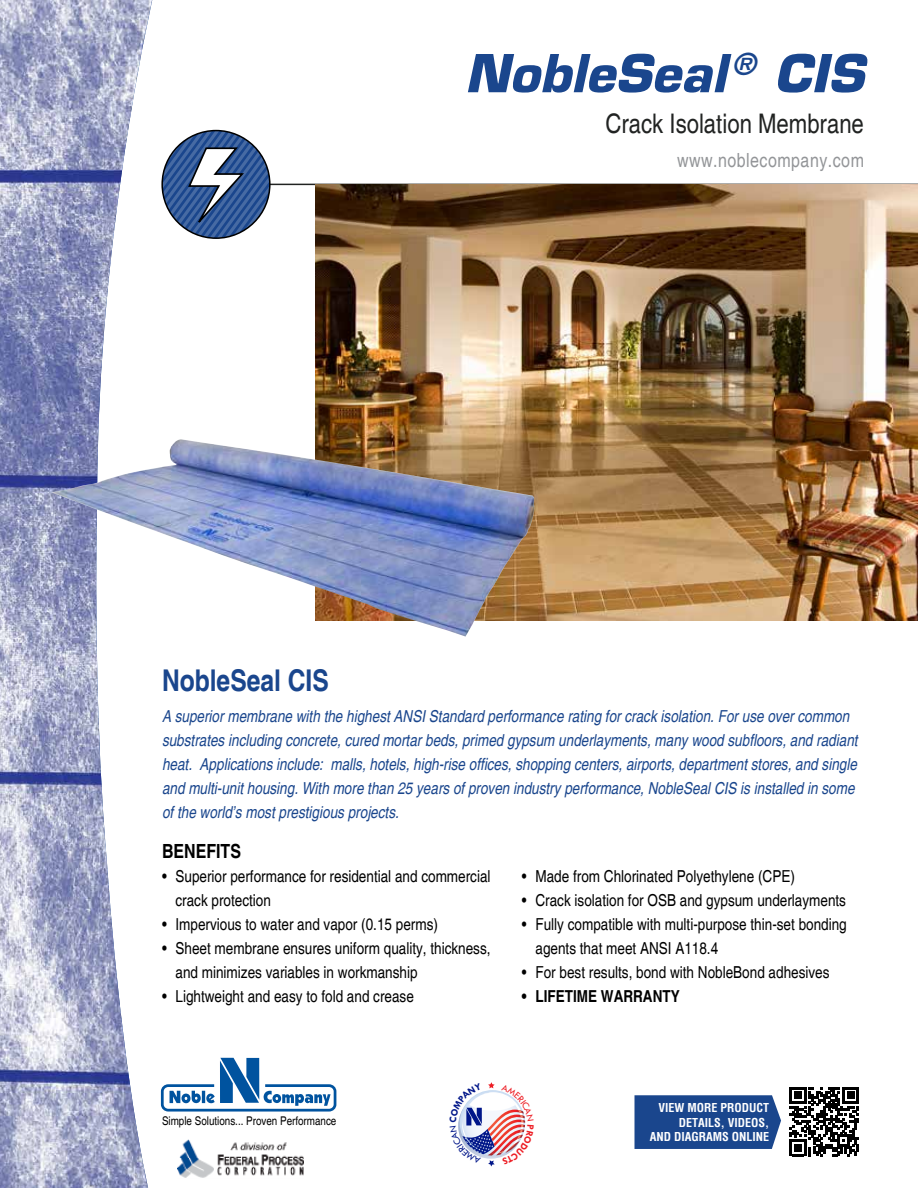
<style>
.page{position:relative;width:918px;height:1188px;background:#fff}
.page>*{position:absolute;margin:0;border:0;box-sizing:border-box;transform-origin:0 0}
.t1{font:italic 700 51px "Eurostile LT Std";color:#1a468d}
.t2{font:700 condensed 30px "Helvetica";color:#1a468d}
.t3{font:condensed 27px "Helvetica";color:#212322}
.t4{font:condensed 19.5px "Helvetica";letter-spacing:.025em;color:#939598}
.t5{font:700 condensed 19.5px "Helvetica";color:#000}
.t6{font:italic condensed 16.5px/24px "Helvetica";color:#1a468d}
.t7{font:condensed 16.5px/24px "Helvetica";color:#000}
.t8{font:700 condensed 16.5px "Helvetica";color:#000}
.t9{font:700 condensed 12px/14.4px "Helvetica";color:#fff;text-align:right}
.t10{font:condensed 12px "Helvetica";color:#000}
</style>
<div class="page">
<hr style="left:270px;top:184px;width:648px;height:1px;background:#212322">
<div style="left:635px;top:1095px;width:146px;height:54px;background:#1a468d"></div>
<svg style="left:789px;top:1087px;width:70px;height:69px"></svg>
<img style="left:315px;top:185px;width:603px;height:436px">
<img style="left:0;top:0;width:152px;height:1188px">
<img style="left:52px;top:439px;width:483px;height:198px">
<svg style="left:162px;top:131px;width:108px;height:107px"></svg>
<div style="left:161px;top:1084px;width:175px;height:28px;border:3px solid #00539f;border-radius:6px"></div>
<svg style="left:170px;top:1058px;width:161px;height:48px"></svg>
<img style="left:178px;top:1139px;width:126px;height:39px">
<svg style="left:458px;top:1082px;width:68px;height:84px"></svg>
<h1 class="t1" style="left:465px;top:42px;width:401px">NobleSeal <sup>®</sup> CIS</h1>
<h3 class="t3" style="left:606px;top:108px;width:260px">Crack Isolation Membrane</h3>
<p class="t4" style="left:677px;top:149px;width:188px">www.noblecompany.com</p>
<h2 class="t2" style="left:162px;top:663px;width:168px">NobleSeal CIS</h2>
<p class="t6" style="left:162px;top:704px;width:697px">A superior membrane with the highest ANSI Standard performance rating for crack isolation. For use over common substrates including concrete, cured mortar beds, primed gypsum underlayments, many wood subfloors, and radiant heat. Applications include: malls, hotels, high-rise offices, shopping centers, airports, department stores, and single and multi-unit housing. With more than 25 years of proven industry performance, NobleSeal CIS is installed in some of the world’s most prestigious projects.</p>
<p class="t5" style="left:162px;top:839px;width:81px">BENEFITS</p>
<p class="t7" style="left:175px;top:864px;width:317px;text-indent:-13px">• Superior performance for residential and commercial crack protection</p>
<p class="t7" style="left:162px;top:912px;width:277px">• Impervious to water and vapor (0.15 perms)</p>
<p class="t7" style="left:175px;top:936px;width:317px;text-indent:-13px">• Sheet membrane ensures uniform quality, thickness, and minimizes variables in workmanship</p>
<p class="t7" style="left:162px;top:984px;width:253px">• Lightweight and easy to fold and crease</p>
<p class="t7" style="left:522px;top:864px;width:274px">• Made from Chlorinated Polyethylene (CPE)</p>
<p class="t7" style="left:522px;top:888px;width:326px">• Crack isolation for OSB and gypsum underlayments</p>
<p class="t7" style="left:535px;top:912px;width:313px;text-indent:-13px">• Fully compatible with multi-purpose thin-set bonding agents that meet ANSI A118.4</p>
<p class="t7" style="left:522px;top:960px;width:309px">• For best results, bond with NobleBond adhesives</p>
<p class="t8" style="left:522px;top:986px;width:159px">• LIFETIME WARRANTY</p>
<p class="t10" style="left:162px;top:1114px;width:176px">Simple Solutions... Proven Performance</p>
<p class="t9" style="left:650px;top:1101px;width:121px">VIEW MORE PRODUCT<br>DETAILS, VIDEOS,<br>AND DIAGRAMS ONLINE</p>
</div>
